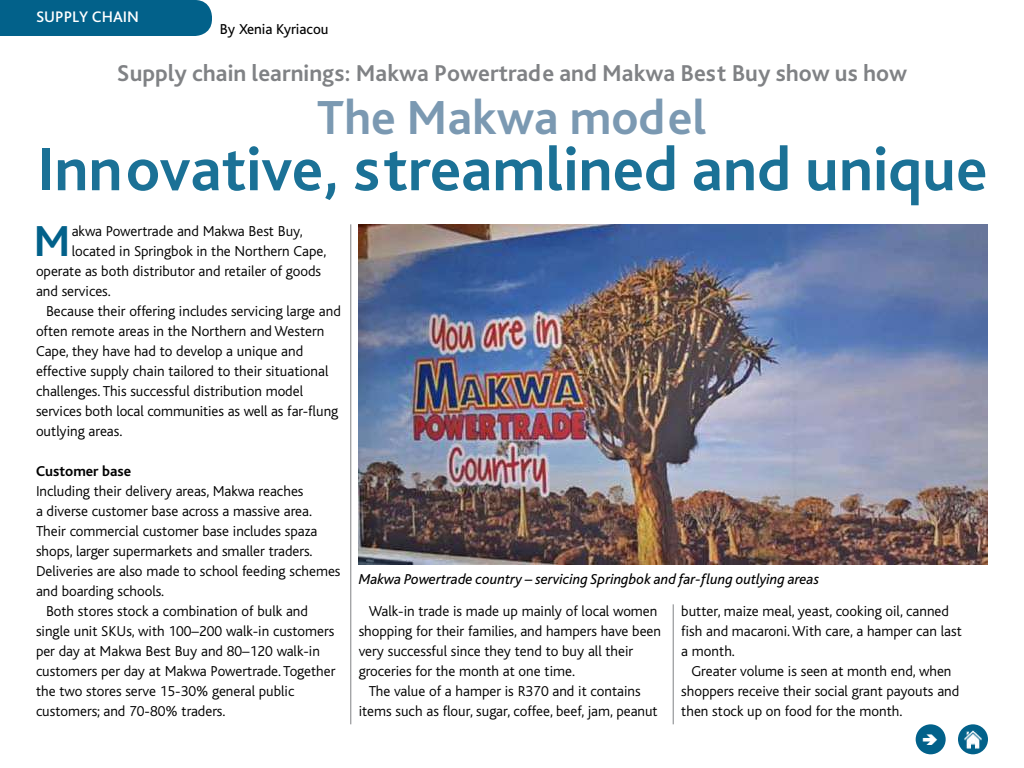
<style>
.page{position:relative;width:1024px;height:768px;background:#fff}
.page>*{position:absolute;margin:0;border:0;box-sizing:border-box;transform-origin:0 0}
.t1{font:700 63.5px "Bliss Pro";color:#1b7196}
.t2{font:700 50px "Bliss Pro";color:#7b99b2}
.t3{font:700 45.3px "Bliss Pro";color:#02618a}
.t4{font:700 24px "Bliss Pro";color:#808285}
.t5{font:500 16px "Bliss Pro";color:#fff}
.t6{font:300 15px/20px "Bliss";color:#000}
.t7{font:italic 15px "Bliss";color:#000}
.t8{font:15px "Bliss";color:#000}
.t9{font:700 15px "Bliss";color:#000}
</style>
<div class="page">
<hr style="left:351px;top:224px;width:1px;height:500px;background:#808285">
<hr style="left:673px;top:604px;width:1px;height:120px;background:#808285">
<div style="left:916px;top:724px;width:30px;height:30px;background:#02618a;border-radius:50%"></div>
<div style="left:958px;top:724px;width:30px;height:30px;background:#02618a;border-radius:50%"></div>
<img style="left:964px;top:730px;width:18px;height:18px">
<div style="left:0;top:0;width:212px;height:36px;background:#02618a"></div>
<img style="left:359px;top:224px;width:629px;height:340px">
<p class="t5" style="left:36px;top:6px;width:105px">SUPPLY CHAIN</p>
<p class="t8" style="left:220px;top:22px;width:110px">By Xenia Kyriacou</p>
<h3 class="t4" style="left:117px;top:58px;width:792px">Supply chain learnings: Makwa Powertrade and Makwa Best Buy show us how</h3>
<h2 class="t2" style="left:317px;top:87px;width:391px">The Makwa model</h2>
<h1 class="t1" style="left:37px;top:130px;width:952px">Innovative, streamlined and unique</h1>
<h3 class="t3" style="left:33px;top:213px;width:39px">M</h3>
<p class="t6" style="left:72px;top:221px;width:233px">akwa Powertrade and Makwa Best Buy,</p>
<p class="t6" style="left:72px;top:241px;width:256px">located in Springbok in the Northern Cape,</p>
<p class="t6" style="left:36px;top:261px;width:287px">operate as both distributor and retailer of goods</p>
<p class="t6" style="left:36px;top:281px;width:76px">and services.</p>
<p class="t6" style="left:46px;top:301px;width:296px">Because their offering includes servicing large and</p>
<p class="t6" style="left:36px;top:321px;width:290px">often remote areas in the Northern and Western</p>
<p class="t6" style="left:36px;top:341px;width:269px">Cape, they have had to develop a unique and</p>
<p class="t6" style="left:36px;top:361px;width:294px">effective supply chain tailored to their situational</p>
<p class="t6" style="left:36px;top:381px;width:269px">challenges. This successful distribution model</p>
<p class="t6" style="left:36px;top:401px;width:304px">services both local communities as well as far-flung</p>
<p class="t6" style="left:36px;top:421px;width:88px">outlying areas.</p>
<p class="t9" style="left:36px;top:463px;width:97px">Customer base</p>
<p class="t6" style="left:36px;top:481px;width:269px">Including their delivery areas, Makwa reaches</p>
<p class="t6" style="left:36px;top:501px;width:278px">a diverse customer base across a massive area.</p>
<p class="t6" style="left:36px;top:521px;width:283px">Their commercial customer base includes spaza</p>
<p class="t6" style="left:36px;top:541px;width:278px">shops, larger supermarkets and smaller traders.</p>
<p class="t6" style="left:36px;top:561px;width:306px">Deliveries are also made to school feeding schemes</p>
<p class="t6" style="left:36px;top:581px;width:130px">and boarding schools.</p>
<p class="t6" style="left:46px;top:601px;width:263px">Both stores stock a combination of bulk and</p>
<p class="t6" style="left:36px;top:621px;width:300px">single unit SKUs, with 100–200 walk-in customers</p>
<p class="t6" style="left:36px;top:641px;width:285px">per day at Makwa Best Buy and 80–120 walk-in</p>
<p class="t6" style="left:36px;top:661px;width:301px">customers per day at Makwa Powertrade. Together</p>
<p class="t6" style="left:36px;top:681px;width:260px">the two stores serve 15-30% general public</p>
<p class="t6" style="left:36px;top:701px;width:191px">customers; and 70-80% traders.</p>
<p class="t7" style="left:359px;top:572px;width:462px">Makwa Powertrade country – servicing Springbok and far-flung outlying areas</p>
<p class="t6" style="left:359px;top:601px;width:304px;text-indent:10px">Walk-in trade is made up mainly of local women shopping for their families, and hampers have been very successful since they tend to buy all their groceries for the month at one time.</p>
<p class="t6" style="left:359px;top:681px;width:301px;text-align:center">The value of a hamper is R370 and it contains items such as flour, sugar, coffee, beef, jam, peanut</p>
<p class="t6" style="left:681px;top:601px;width:282px">butter, maize meal, yeast, cooking oil, canned fish and macaroni. With care, a hamper can last a month.</p>
<p class="t6" style="left:681px;top:661px;width:279px;text-indent:10px">Greater volume is seen at month end, when shoppers receive their social grant payouts and then stock up on food for the month.</p>
</div>
